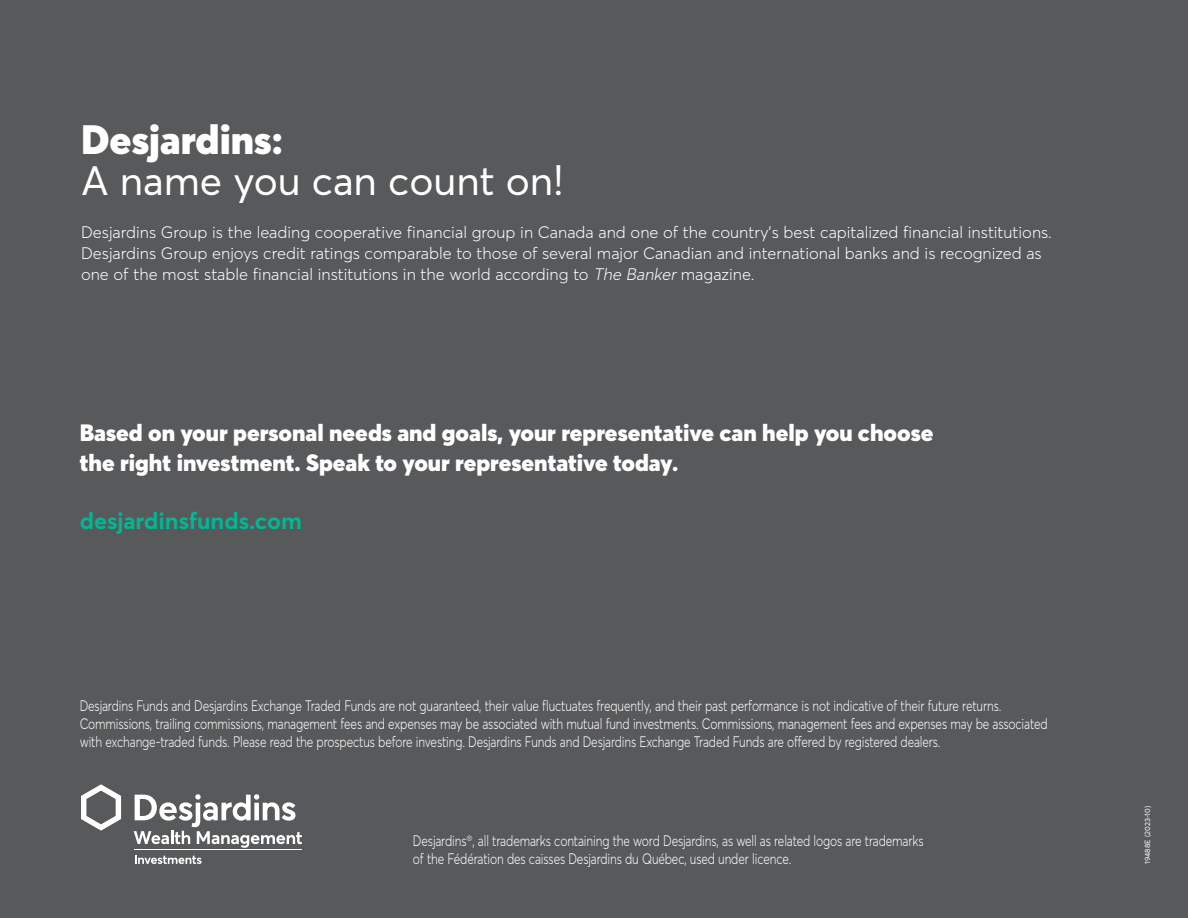
<style>
.page{position:relative;width:1188px;height:918px;background:#58595b}
.page>*{position:absolute;margin:0;border:0;box-sizing:border-box;transform-origin:0 0}
.t1{font:40.5px/40.5px "Averta";color:#fff}
.t2{font:900 23.4px/30.3px "Averta";color:#fff}
.t3{font:700 23.4px "Averta";color:#00b894}
.t4{font:300 16.5px/21px "Averta";color:#fff}
.t5{font:300 15px/18px "Averta";letter-spacing:-.01em;color:#fff;scale:.8 1}
.t6{font:7.5px "Averta";letter-spacing:.005em;color:#fff}
.s1{font-weight:900}
.s2{font-style:italic}
</style>
<div class="page">
<img style="left:81px;top:784px;width:221px;height:80px">
<h2 class="t1" style="left:81px;top:119px;width:484px"><span class="s1">Desjardins:<br></span>A name you can count on!</h2>
<p class="t4" style="left:81px;top:221px;width:973px">Desjardins Group is the leading cooperative financial group in Canada and one of the country’s best capitalized financial institutions.<br>Desjardins Group enjoys credit ratings comparable to those of several major Canadian and international banks and is recognized as one of the most stable financial institutions in the world according to <span class="s2">The Banker</span> magazine.</p>
<p class="t2" style="left:80px;top:417px;width:855px">Based on your personal needs and goals, your representative can help you choose the right investment. Speak to your representative today.</p>
<p class="t3" style="left:80px;top:506px;width:224px">desjardinsfunds.com</p>
<p class="t5" style="left:80px;top:697px;width:1212px">Desjardins Funds and Desjardins Exchange Traded Funds are not guaranteed, their value fluctuates frequently, and their past performance is not indicative of their future returns.<br>Commissions, trailing commissions, management fees and expenses may be associated with mutual fund investments. Commissions, management fees and expenses may be associated with exchange-traded funds. Please read the prospectus before investing. Desjardins Funds and Desjardins Exchange Traded Funds are offered by registered dealers.</p>
<p class="t5" style="left:413px;top:831px;width:640px">Desjardins<sup>®</sup>, all trademarks containing the word Desjardins, as well as related logos are trademarks of the Fédération des caisses Desjardins du Québec, used under licence.</p>
<p class="t6" style="left:1143px;top:864px;width:60px;rotate:-90deg">19488E (2023-10)</p>
</div>
